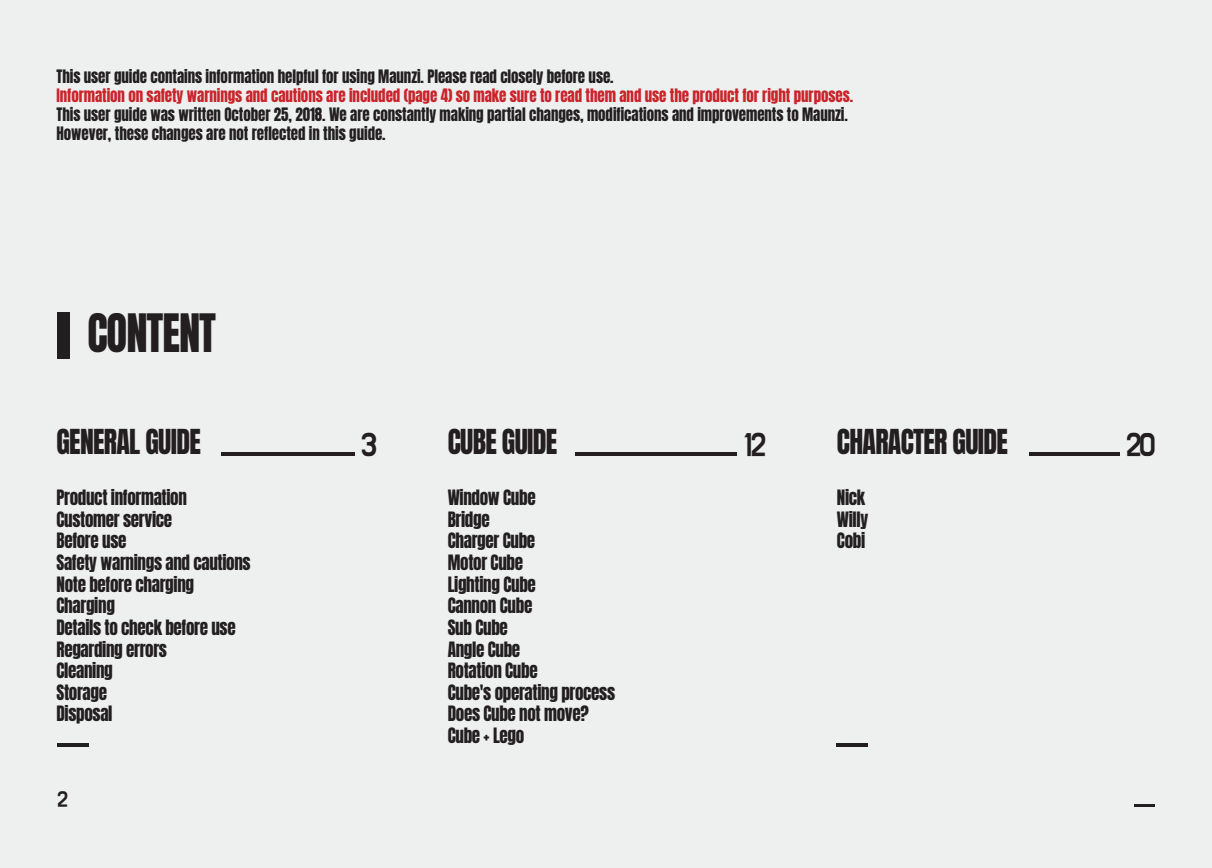
<style>
.page{position:relative;width:1212px;height:868px;background:#fff}
.page>*{position:absolute;margin:0;border:0;box-sizing:border-box;transform-origin:0 0}
.t1{font:45px "Anton";letter-spacing:-.025em;color:#231f20;scale:.95 1}
.t2{font:29.25px "Anton";letter-spacing:-.025em;color:#231f20;scale:.95 1}
.t3{font:27px "BM Do Hyeon OTF";color:#231f20;scale:.9 1}
.t4{font:18px/21.6px "Anton";letter-spacing:-.02em;color:#231f20;scale:.95 1}
.t5{font:18px "BM Do Hyeon OTF";color:#231f20;scale:.95 1}
.t6{font:15.75px/18.9px "Anton";letter-spacing:-.005em;color:#231f20;scale:.95 1}
.t7{font:15.75px "Anton";letter-spacing:-.005em;color:#ca242b;scale:.95 1}
</style>
<div class="page">
<div style="left:0;top:0;width:1212px;height:867px;background:#eef0f0"></div>
<hr style="left:1134px;top:804px;width:20px;height:2px;background:#231f20">
<div style="left:57px;top:312px;width:13px;height:47px;background:#231f20"></div>
<hr style="left:57px;top:452px;width:298px;height:4px;background:#231f20">
<hr style="left:446px;top:452px;width:291px;height:4px;background:#231f20">
<hr style="left:57px;top:743px;width:32px;height:3px;background:#231f20">
<hr style="left:837px;top:743px;width:31px;height:3px;background:#231f20">
<hr style="left:836px;top:452px;width:284px;height:4px;background:#231f20">
<div style="left:827px;top:428px;width:202px;height:50px;background:#eef0f0"></div>
<div style="left:444px;top:427px;width:131px;height:45px;background:#eef0f0"></div>
<div style="left:47px;top:427px;width:174px;height:41px;background:#eef0f0"></div>
<p class="t6" style="left:57px;top:68px;width:588px">This user guide contains information helpful for using Maunzi. Please read closely before use.</p>
<p class="t7" style="left:57px;top:88px;width:840px">Information on safety warnings and cautions are included (page 4) so make sure to read them and use the product for right purposes.</p>
<p class="t6" style="left:57px;top:106px;width:834px">This user guide was written October 25, 2018. We are constantly making partial changes, modifications and improvements to Maunzi.<br>However, these changes are not reflected in this guide.</p>
<h1 class="t1" style="left:87px;top:310px;width:137px">CONTENT</h1>
<h2 class="t2" style="left:57px;top:427px;width:153px">GENERAL GUIDE</h2>
<p class="t4" style="left:57px;top:488px;width:206px">Product information<br>Customer service<br>Before use<br>Safety warnings and cautions<br>Note before charging<br>Charging<br>Details to check before use<br>Regarding errors<br>Cleaning<br>Storage<br>Disposal</p>
<p class="t5" style="left:57px;top:789px;width:12px">2</p>
<h2 class="t2" style="left:448px;top:427px;width:117px">CUBE GUIDE</h2>
<h2 class="t2" style="left:837px;top:427px;width:182px">CHARACTER GUIDE</h2>
<h3 class="t3" style="left:362px;top:430px;width:18px">3</h3>
<h3 class="t3" style="left:743px;top:430px;width:27px">12</h3>
<h3 class="t3" style="left:1126px;top:430px;width:34px">20</h3>
<p class="t4" style="left:448px;top:488px;width:178px">Window Cube<br>Bridge<br>Charger Cube<br>Motor Cube<br>Lighting Cube<br>Cannon Cube<br>Sub Cube<br>Angle Cube<br>Rotation Cube<br>Cube's operating process<br>Does Cube not move?<br>Cube + Lego</p>
<p class="t4" style="left:837px;top:488px;width:34px">Nick<br>Willy<br>Cobi</p>
</div>
